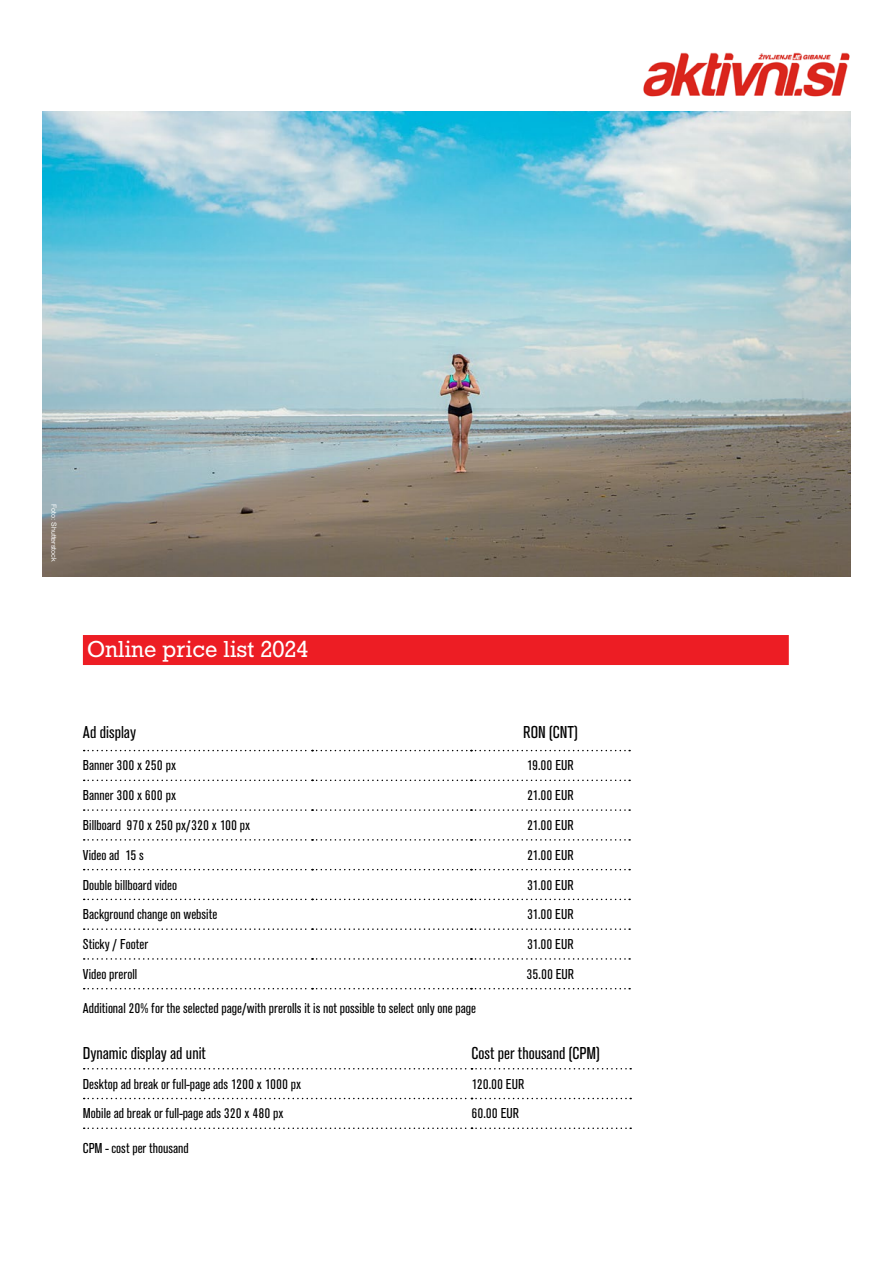
<style>
.page{position:relative;width:893px;height:1263px;background:#fff}
.page>*{position:absolute;margin:0;border:0;box-sizing:border-box;transform-origin:0 0}
.t1{font:24px "Roctus TCE";color:#fff}
.t2{font:18px "Accius TCE Regu Narr";color:#000}
.t3{font:15px "Accius TCE Regu Narr";color:#000}
.t4{font:7.5px "Nimbus San DCE";color:#fff}
</style>
<div class="page">
<img style="left:640px;top:52px;width:211px;height:61px">
<img style="left:43px;top:112px;width:807px;height:464px">
<div style="left:83px;top:635px;width:706px;height:30px;background:#ed1d24"></div>
<svg style="left:84px;top:750px;width:546px;height:1px"></svg>
<svg style="left:84px;top:779px;width:546px;height:2px"></svg>
<svg style="left:84px;top:809px;width:546px;height:2px"></svg>
<svg style="left:84px;top:839px;width:546px;height:2px"></svg>
<svg style="left:84px;top:869px;width:546px;height:1px"></svg>
<svg style="left:84px;top:899px;width:546px;height:1px"></svg>
<svg style="left:84px;top:928px;width:546px;height:2px"></svg>
<svg style="left:84px;top:958px;width:546px;height:2px"></svg>
<svg style="left:84px;top:988px;width:546px;height:1px"></svg>
<svg style="left:84px;top:1068px;width:547px;height:1px"></svg>
<svg style="left:84px;top:1098px;width:547px;height:1px"></svg>
<svg style="left:84px;top:1127px;width:547px;height:2px"></svg>
<p class="t4" style="left:58px;top:504px;width:58px;rotate:90deg">Foto: Shutterstock</p>
<p class="t1" style="left:87px;top:635px;width:223px">Online price list 2024</p>
<p class="t2" style="left:83px;top:722px;width:55px">Ad display</p>
<p class="t2" style="left:523px;top:722px;width:56px">RON (CNT)</p>
<p class="t3" style="left:83px;top:757px;width:95px">Banner 300 x 250 px</p>
<p class="t3" style="left:527px;top:757px;width:49px">19.00 EUR</p>
<p class="t3" style="left:83px;top:787px;width:95px">Banner 300 x 600 px</p>
<p class="t3" style="left:527px;top:787px;width:48px">21.00 EUR</p>
<p class="t3" style="left:83px;top:817px;width:169px">Billboard 970 x 250 px/320 x 100 px</p>
<p class="t3" style="left:527px;top:817px;width:48px">21.00 EUR</p>
<p class="t3" style="left:83px;top:846px;width:62px">Video ad 15 s</p>
<p class="t3" style="left:527px;top:846px;width:48px">21.00 EUR</p>
<p class="t3" style="left:83px;top:876px;width:96px">Double billboard video</p>
<p class="t3" style="left:527px;top:876px;width:48px">31.00 EUR</p>
<p class="t3" style="left:83px;top:906px;width:136px">Background change on website</p>
<p class="t3" style="left:527px;top:906px;width:48px">31.00 EUR</p>
<p class="t3" style="left:83px;top:936px;width:67px">Sticky / Footer</p>
<p class="t3" style="left:527px;top:936px;width:48px">31.00 EUR</p>
<p class="t3" style="left:83px;top:965px;width:56px">Video preroll</p>
<p class="t3" style="left:526px;top:965px;width:49px">35.00 EUR</p>
<p class="t3" style="left:83px;top:1000px;width:395px">Additional 20% for the selected page/with prerolls it is not possible to select only one page</p>
<p class="t2" style="left:83px;top:1044px;width:125px">Dynamic display ad unit</p>
<p class="t2" style="left:471px;top:1044px;width:130px">Cost per thousand (CPM)</p>
<p class="t3" style="left:83px;top:1075px;width:220px">Desktop ad break or full-page ads 1200 x 1000 px</p>
<p class="t3" style="left:471px;top:1075px;width:55px">120.00 EUR</p>
<p class="t3" style="left:83px;top:1105px;width:202px">Mobile ad break or full-page ads 320 x 480 px</p>
<p class="t3" style="left:471px;top:1105px;width:49px">60.00 EUR</p>
<p class="t3" style="left:83px;top:1140px;width:107px">CPM - cost per thousand</p>
</div>
